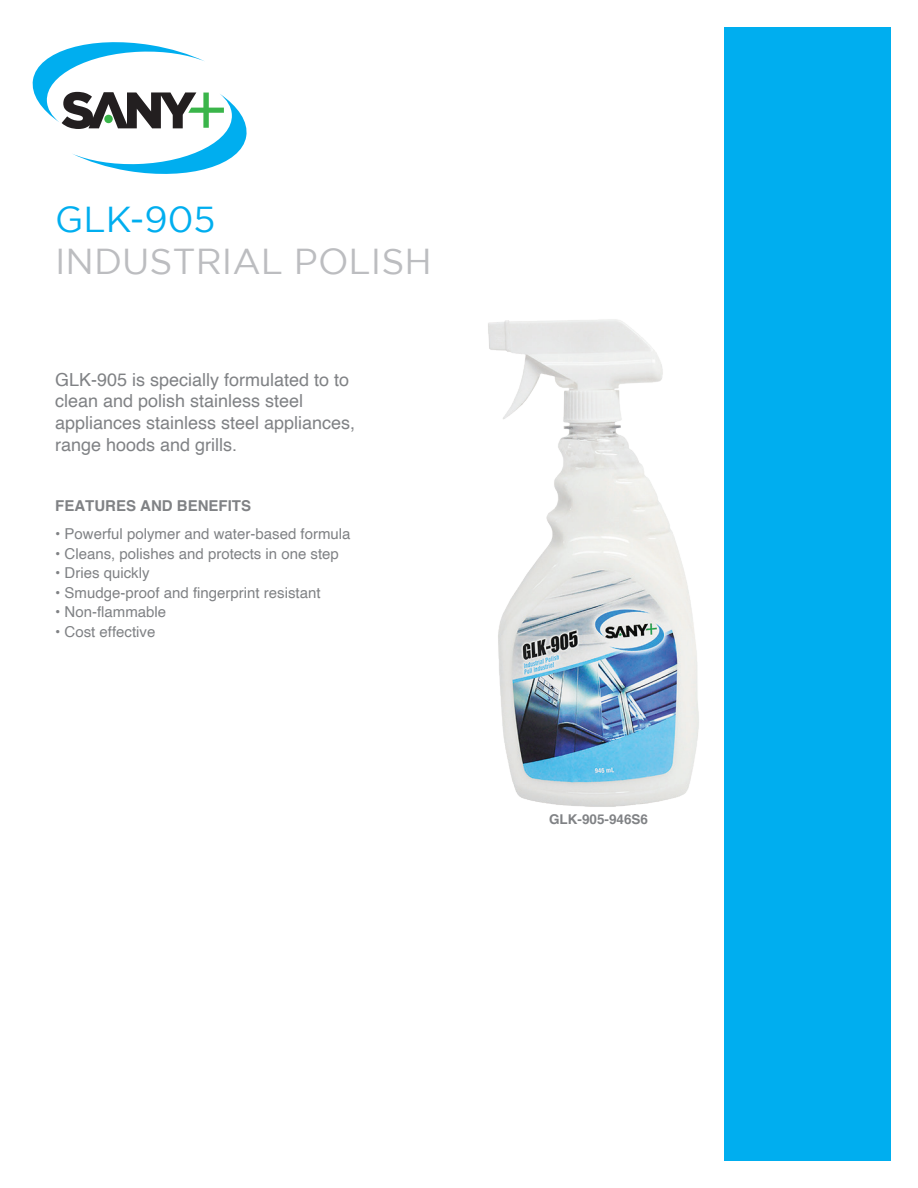
<style>
.page{position:relative;width:918px;height:1188px;background:#fff}
.page>*{position:absolute;margin:0;border:0;box-sizing:border-box;transform-origin:0 0}
.t1{font:36px "Gotham";color:#bcbdc0}
.t2{font:36px "Gotham";color:#00aeef}
.t3{font:18px/21.6px "Helvetica";color:#808285}
.t4{font:15px "Helvetica";color:#808285}
.t5{font:700 15px "Helvetica";color:#808285}
.t6{font:700 13.5px "Helvetica";color:#808285}
</style>
<div class="page">
<div style="left:725px;top:27px;width:166px;height:1134px;background:#00aeef"></div>
<img style="left:488px;top:307px;width:237px;height:512px">
<svg style="left:33px;top:42px;width:214px;height:132px"></svg>
<h1 class="t2" style="left:55px;top:199px;width:162px">GLK-905</h1>
<h1 class="t1" style="left:55px;top:241px;width:378px">INDUSTRIAL POLISH</h1>
<p class="t3" style="left:55px;top:369px;width:302px">GLK-905 is specially formulated to to clean and polish stainless steel appliances stainless steel appliances, range hoods and grills.</p>
<p class="t5" style="left:55px;top:493px;width:197px">FEATURES AND BENEFITS</p>
<p class="t4" style="left:55px;top:523px;width:297px">• Powerful polymer and water-based formula</p>
<p class="t4" style="left:55px;top:542px;width:285px">• Cleans, polishes and protects in one step</p>
<p class="t4" style="left:55px;top:562px;width:96px">• Dries quickly</p>
<p class="t4" style="left:55px;top:581px;width:267px">• Smudge-proof and fingerprint resistant</p>
<p class="t4" style="left:55px;top:601px;width:113px">• Non-flammable</p>
<p class="t4" style="left:55px;top:620px;width:102px">• Cost effective</p>
<p class="t6" style="left:549px;top:808px;width:101px">GLK-905-946S6</p>
</div>
